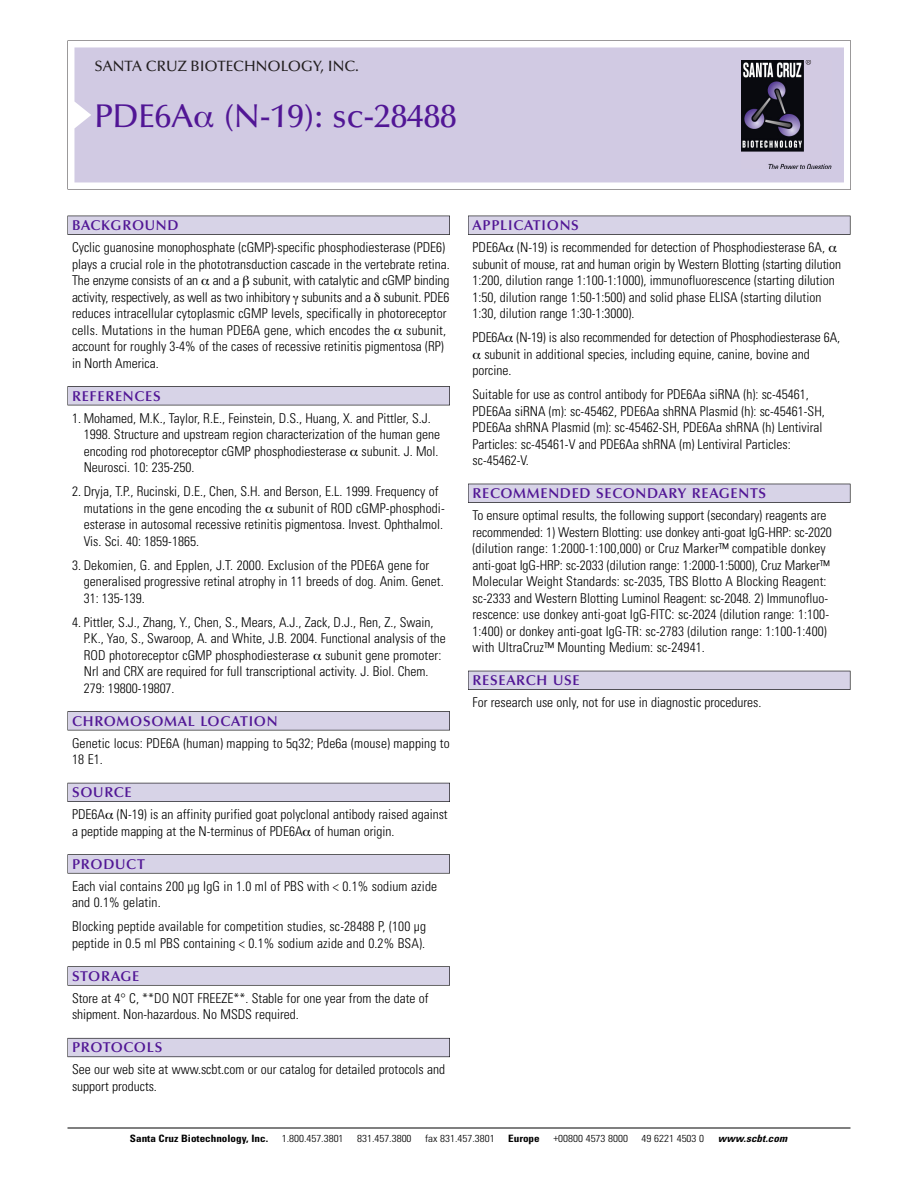
<style>
.page{position:relative;width:918px;height:1188px;background:#fff}
.page>*{position:absolute;margin:0;border:0;box-sizing:border-box;transform-origin:0 0}
.t1{font:500 33px "Optima";color:#511695}
.t2{font:500 15px "Optima";color:#231f20}
.t3{font:600 14.25px "Optima";letter-spacing:.05em;color:#511695}
.t4{font:300 condensed 13.5px/16.5px "Univers";color:#000}
.t5{font:300 condensed 10.2px "Univers";color:#000;scale:1.1 1}
.t6{font:700 condensed 10.2px "Univers";color:#000;scale:1.1 1}
.t7{font:italic 700 condensed 10.2px "Univers";letter-spacing:.005em;color:#000;scale:1.1 1}
</style>
<div class="page">
<svg style="left:68px;top:40px;width:783px;height:149px"></svg>
<div style="left:74px;top:47px;width:770px;height:135px;background:#d1cae3"></div>
<img style="left:741px;top:60px;width:90px;height:108px">
<div style="left:68px;top:216px;width:382px;height:19px;background:#525155"></div>
<div style="left:68px;top:216px;width:381px;height:18px;background:#d7d3e7"></div>
<div style="left:68px;top:386px;width:382px;height:19px;background:#525155"></div>
<div style="left:68px;top:387px;width:381px;height:18px;background:#d7d3e7"></div>
<div style="left:68px;top:711px;width:382px;height:19px;background:#545357"></div>
<div style="left:68px;top:712px;width:381px;height:18px;background:#d7d3e7"></div>
<div style="left:68px;top:783px;width:382px;height:19px;background:#54535a"></div>
<div style="left:68px;top:783px;width:381px;height:18px;background:#d7d3e7"></div>
<svg style="left:68px;top:854px;width:382px;height:20px"></svg>
<div style="left:68px;top:855px;width:381px;height:18px;background:#d7d3e7"></div>
<div style="left:68px;top:966px;width:382px;height:20px;background:#626263"></div>
<div style="left:68px;top:967px;width:381px;height:18px;background:#d7d3e7"></div>
<div style="left:68px;top:1038px;width:382px;height:19px;background:#66646d"></div>
<div style="left:68px;top:1039px;width:381px;height:18px;background:#d7d3e7"></div>
<div style="left:468px;top:216px;width:382px;height:19px;background:#525155"></div>
<div style="left:468px;top:216px;width:382px;height:18px;background:#d7d3e7"></div>
<div style="left:468px;top:484px;width:382px;height:19px;background:#515055"></div>
<div style="left:468px;top:484px;width:382px;height:18px;background:#d7d3e7"></div>
<div style="left:468px;top:671px;width:382px;height:19px;background:#525158"></div>
<div style="left:468px;top:671px;width:382px;height:18px;background:#d7d3e7"></div>
<hr style="left:68px;top:1128px;width:782px;height:1px;background:#000">
<svg style="left:195px;top:112px;width:18px;height:16px"></svg>
<p class="t2" style="left:94px;top:61px;width:266px">SANTA CRUZ BIOTECHNOLOGY, INC.</p>
<h1 class="t1" style="left:94px;top:103px;width:364px">PDE6A (N-19): sc-28488</h1>
<p class="t3" style="left:72px;top:219px;width:108px">BACKGROUND</p>
<p class="t4" style="left:72px;top:240px;width:379px">Cyclic guanosine monophosphate (cGMP)-specific phosphodiesterase (PDE6) plays a crucial role in the phototransduction cascade in the vertebrate retina.<br>The enzyme consists of an and a subunit, with catalytic and cGMP binding activity, respectively, as well as two inhibitory subunits and a subunit. PDE6 reduces intracellular cytoplasmic cGMP levels, specifically in photoreceptor cells. Mutations in the human PDE6A gene, which encodes the subunit, account for roughly 3-4% of the cases of recessive retinitis pigmentosa (RP) in North America.</p>
<p class="t3" style="left:72px;top:390px;width:90px">REFERENCES</p>
<p class="t4" style="left:84px;top:411px;width:358px;text-indent:-12px">1. Mohamed, M.K., Taylor, R.E., Feinstein, D.S., Huang, X. and Pittler, S.J.<br>1998. Structure and upstream region characterization of the human gene encoding rod photoreceptor cGMP phosphodiesterase subunit. J. Mol.<br>Neurosci. 10: 235-250.</p>
<p class="t4" style="left:84px;top:484px;width:363px;text-indent:-12px">2. Dryja, T.P., Rucinski, D.E., Chen, S.H. and Berson, E.L. 1999. Frequency of mutations in the gene encoding the subunit of ROD cGMP-phosphodi&shy;esterase in autosomal recessive retinitis pigmentosa. Invest. Ophthalmol.<br>Vis. Sci. 40: 1859-1865.</p>
<p class="t4" style="left:84px;top:558px;width:361px;text-indent:-12px">3. Dekomien, G. and Epplen, J.T. 2000. Exclusion of the PDE6A gene for generalised progressive retinal atrophy in 11 breeds of dog. Anim. Genet.<br>31: 135-139.</p>
<p class="t4" style="left:84px;top:615px;width:364px;text-indent:-12px">4. Pittler, S.J., Zhang, Y., Chen, S., Mears, A.J., Zack, D.J., Ren, Z., Swain, P.K., Yao, S., Swaroop, A. and White, J.B. 2004. Functional analysis of the ROD photoreceptor cGMP phosphodiesterase subunit gene promoter:<br>Nrl and CRX are required for full transcriptional activity. J. Biol. Chem.<br>279: 19800-19807.</p>
<p class="t3" style="left:72px;top:715px;width:207px">CHROMOSOMAL LOCATION</p>
<p class="t4" style="left:72px;top:736px;width:379px">Genetic locus: PDE6A (human) mapping to 5q32; Pde6a (mouse) mapping to<br>18 E1.</p>
<p class="t3" style="left:72px;top:787px;width:61px">SOURCE</p>
<p class="t4" style="left:72px;top:807px;width:377px">PDE6A (N-19) is an affinity purified goat polyclonal antibody raised against a peptide mapping at the N-terminus of PDE6A of human origin.</p>
<p class="t3" style="left:72px;top:858px;width:74px">PRODUCT</p>
<p class="t4" style="left:72px;top:879px;width:367px">Each vial contains 200 µg IgG in 1.0 ml of PBS with &lt; 0.1% sodium azide and 0.1% gelatin.</p>
<p class="t4" style="left:72px;top:919px;width:356px">Blocking peptide available for competition studies, sc-28488 P, (100 µg peptide in 0.5 ml PBS containing &lt; 0.1% sodium azide and 0.2% BSA).</p>
<p class="t3" style="left:72px;top:970px;width:69px">STORAGE</p>
<p class="t4" style="left:72px;top:991px;width:358px">Store at 4° C, **DO NOT FREEZE**. Stable for one year from the date of shipment. Non-hazardous. No MSDS required.</p>
<p class="t3" style="left:72px;top:1042px;width:92px">PROTOCOLS</p>
<p class="t4" style="left:72px;top:1063px;width:375px">See our web site at www.scbt.com or our catalog for detailed protocols and support products.</p>
<p class="t3" style="left:473px;top:219px;width:108px">APPLICATIONS</p>
<p class="t4" style="left:473px;top:240px;width:370px">PDE6A (N-19) is recommended for detection of Phosphodiesterase 6A, subunit of mouse, rat and human origin by Western Blotting (starting dilution 1:200, dilution range 1:100-1:1000), immunofluorescence (starting dilution 1:50, dilution range 1:50-1:500) and solid phase ELISA (starting dilution 1:30, dilution range 1:30-1:3000).</p>
<p class="t4" style="left:473px;top:330px;width:369px">PDE6A (N-19) is also recommended for detection of Phosphodiesterase 6A,</p>
<p class="t4" style="left:484px;top:347px;width:327px">subunit in additional species, including equine, canine, bovine and</p>
<p class="t4" style="left:473px;top:363px;width:40px">porcine.</p>
<p class="t4" style="left:473px;top:387px;width:354px">Suitable for use as control antibody for PDE6Aa siRNA (h): sc-45461, PDE6Aa siRNA (m): sc-45462, PDE6Aa shRNA Plasmid (h): sc-45461-SH, PDE6Aa shRNA Plasmid (m): sc-45462-SH, PDE6Aa shRNA (h) Lentiviral Particles: sc-45461-V and PDE6Aa shRNA (m) Lentiviral Particles: sc-45462-V.</p>
<p class="t3" style="left:473px;top:488px;width:295px">RECOMMENDED SECONDARY REAGENTS</p>
<p class="t4" style="left:473px;top:508px;width:361px">To ensure optimal results, the following support (secondary) reagents are recommended: 1) Western Blotting: use donkey anti-goat IgG-HRP: sc-2020 (dilution range: 1:2000-1:100,000) or Cruz Marker™ compatible donkey anti-goat IgG-HRP: sc-2033 (dilution range: 1:2000-1:5000), Cruz Marker™ Molecular Weight Standards: sc-2035, TBS Blotto A Blocking Reagent: sc-2333 and Western Blotting Luminol Reagent: sc-2048. 2) Immunofluo&shy;rescence: use donkey anti-goat IgG-FITC: sc-2024 (dilution range: 1:100- 1:400) or donkey anti-goat IgG-TR: sc-2783 (dilution range: 1:100-1:400) with UltraCruz™ Mounting Medium: sc-24941.</p>
<p class="t3" style="left:473px;top:675px;width:109px">RESEARCH USE</p>
<p class="t4" style="left:473px;top:695px;width:290px">For research use only, not for use in diagnostic procedures.</p>
<p class="t6" style="left:130px;top:1135px;width:127px">Santa Cruz Biotechnology, Inc.</p>
<p class="t5" style="left:282px;top:1135px;width:58px">1.800.457.3801</p>
<p class="t5" style="left:357px;top:1135px;width:51px">831.457.3800</p>
<p class="t5" style="left:425px;top:1135px;width:65px">fax 831.457.3801</p>
<p class="t6" style="left:508px;top:1135px;width:30px">Europe</p>
<p class="t5" style="left:553px;top:1135px;width:69px">+00800 4573 8000</p>
<p class="t5" style="left:642px;top:1135px;width:58px">49 6221 4503 0</p>
<p class="t7" style="left:718px;top:1135px;width:64px">www.scbt.com</p>
</div>
